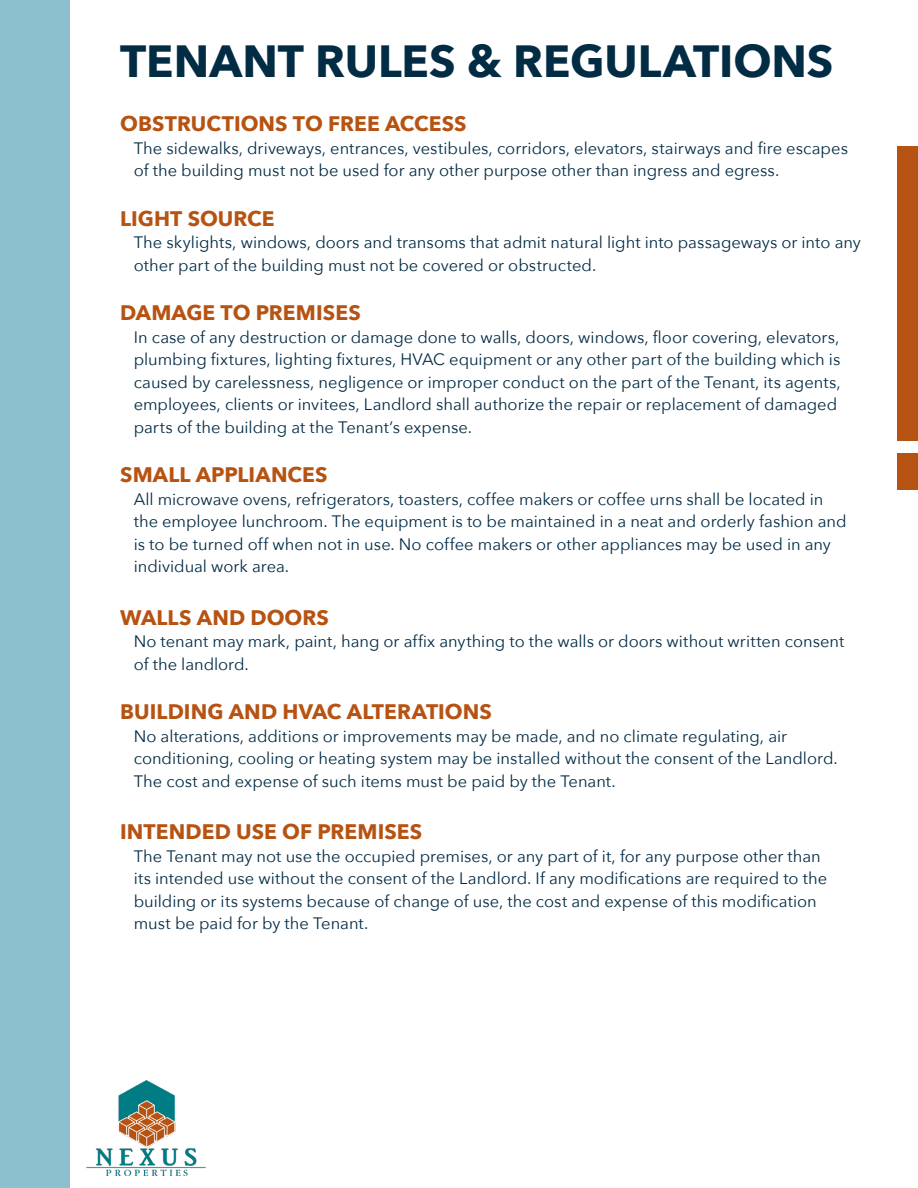
<style>
.page{position:relative;width:918px;height:1188px;background:#fff}
.page>*{position:absolute;margin:0;border:0;box-sizing:border-box;transform-origin:0 0}
.t1{font:700 45px "Avenir Next";letter-spacing:-.005em;color:#022b44}
.t2{font:700 21px "Avenir Next";color:#b75312}
.t3{font:16.5px "Avenir Next";color:#022b44}
</style>
<div class="page">
<div style="left:0;top:0;width:70px;height:1188px;background:#8dc0cf"></div>
<img style="left:86px;top:1080px;width:120px;height:95px">
<div style="left:897px;top:147px;width:21px;height:294px;background:#b75312"></div>
<div style="left:897px;top:454px;width:21px;height:36px;background:#b75312"></div>
<p class="t1" style="left:120px;top:23px;width:715px">TENANT RULES &amp; REGULATIONS</p>
<p class="t2" style="left:120px;top:106px;width:348px">OBSTRUCTIONS TO FREE ACCESS</p>
<p class="t3" style="left:134px;top:134px;width:716px">The sidewalks, driveways, entrances, vestibules, corridors, elevators, stairways and fire escapes</p>
<p class="t3" style="left:134px;top:156px;width:647px">of the building must not be used for any other purpose other than ingress and egress.</p>
<p class="t2" style="left:120px;top:200px;width:156px">LIGHT SOURCE</p>
<p class="t3" style="left:134px;top:228px;width:729px">The skylights, windows, doors and transoms that admit natural light into passageways or into any</p>
<p class="t3" style="left:134px;top:251px;width:464px">other part of the building must not be covered or obstructed.</p>
<p class="t2" style="left:120px;top:295px;width:242px">DAMAGE TO PREMISES</p>
<p class="t3" style="left:134px;top:323px;width:707px">In case of any destruction or damage done to walls, doors, windows, floor covering, elevators,</p>
<p class="t3" style="left:134px;top:345px;width:708px">plumbing fixtures, lighting fixtures, HVAC equipment or any other part of the building which is</p>
<p class="t3" style="left:134px;top:368px;width:709px">caused by carelessness, negligence or improper conduct on the part of the Tenant, its agents,</p>
<p class="t3" style="left:134px;top:390px;width:705px">employees, clients or invitees, Landlord shall authorize the repair or replacement of damaged</p>
<p class="t3" style="left:134px;top:413px;width:340px">parts of the building at the Tenant’s expense.</p>
<p class="t2" style="left:120px;top:457px;width:209px">SMALL APPLIANCES</p>
<p class="t3" style="left:134px;top:485px;width:691px">All microwave ovens, refrigerators, toasters, coffee makers or coffee urns shall be located in</p>
<p class="t3" style="left:134px;top:507px;width:714px">the employee lunchroom. The equipment is to be maintained in a neat and orderly fashion and</p>
<p class="t3" style="left:134px;top:530px;width:699px">is to be turned off when not in use. No coffee makers or other appliances may be used in any</p>
<p class="t3" style="left:134px;top:552px;width:157px">individual work area.</p>
<p class="t2" style="left:120px;top:599px;width:210px">WALLS AND DOORS</p>
<p class="t3" style="left:134px;top:627px;width:712px">No tenant may mark, paint, hang or affix anything to the walls or doors without written consent</p>
<p class="t3" style="left:134px;top:650px;width:117px">of the landlord.</p>
<p class="t2" style="left:120px;top:694px;width:373px">BUILDING AND HVAC ALTERATIONS</p>
<p class="t3" style="left:134px;top:722px;width:655px">No alterations, additions or improvements may be made, and no climate regulating, air</p>
<p class="t3" style="left:134px;top:744px;width:706px">conditioning, cooling or heating system may be installed without the consent of the Landlord.</p>
<p class="t3" style="left:134px;top:767px;width:484px">The cost and expense of such items must be paid by the Tenant.</p>
<p class="t2" style="left:120px;top:814px;width:304px">INTENDED USE OF PREMISES</p>
<p class="t3" style="left:134px;top:842px;width:689px">The Tenant may not use the occupied premises, or any part of it, for any purpose other than</p>
<p class="t3" style="left:134px;top:864px;width:695px">its intended use without the consent of the Landlord. If any modifications are required to the</p>
<p class="t3" style="left:134px;top:887px;width:685px">building or its systems because of change of use, the cost and expense of this modification</p>
<p class="t3" style="left:134px;top:909px;width:236px">must be paid for by the Tenant.</p>
</div>
